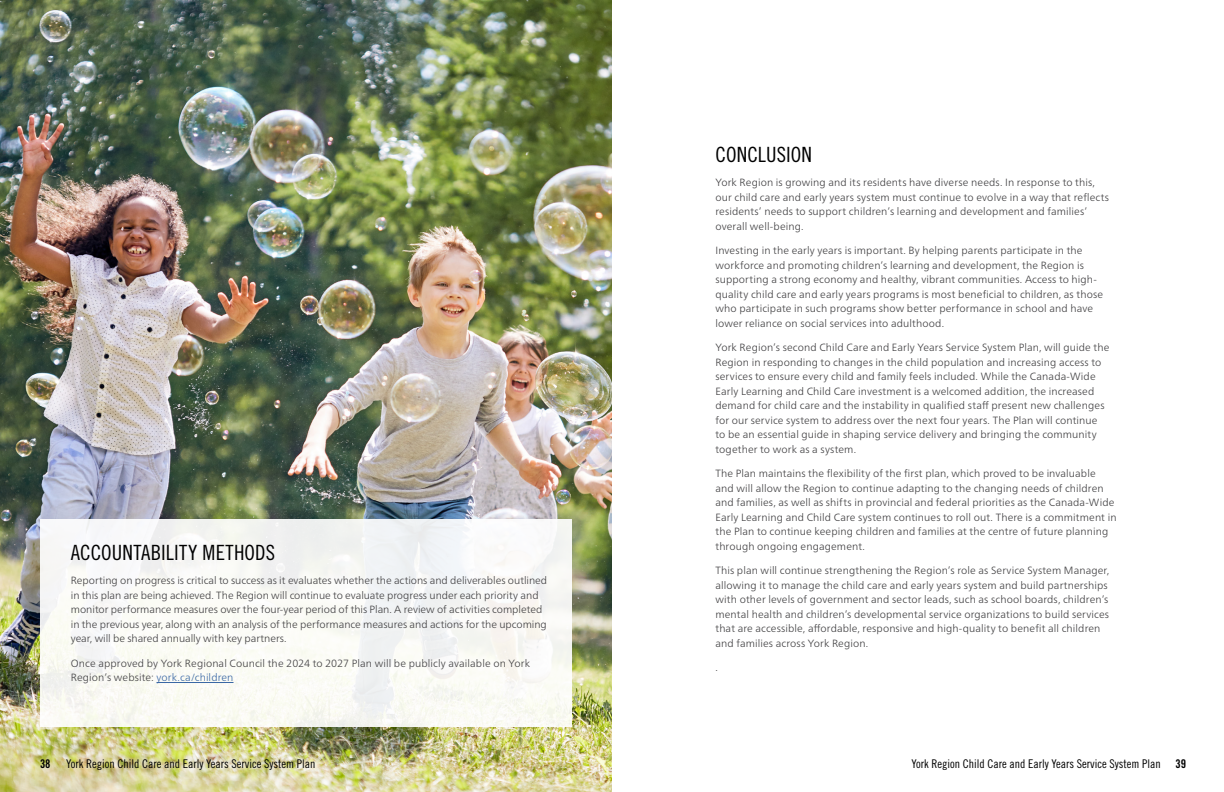
<style>
.page{position:relative;width:1224px;height:792px;background:#fff}
.page>*{position:absolute;margin:0;border:0;box-sizing:border-box;transform-origin:0 0}
.t1{font:21px "Trade Gothic LT Pro Cn 18";letter-spacing:.005em;color:#000}
.t2{font:12px "Trade Gothic LT Pro Cn 18";color:#000}
.t3{font:12px "Trade Gothic LT Pro Bd Cn 20";color:#000}
.t4{font:300 10.5px/14.5px "Frutiger Neue LT Pro";letter-spacing:.01em;color:#414042}
.s1{color:#3a68a5}
.s2{font-family:"Trade Gothic LT Pro Bd Cn 20"}
</style>
<div class="page">
<img style="left:0;top:0;width:612px;height:792px">
<div style="left:40px;top:520px;width:532px;height:207px;background:#f9f9f5"></div>
<hr style="left:157px;top:682px;width:77px;height:1px;background:#3a68a5">
<h1 class="t1" style="left:71px;top:540px;width:206px">ACCOUNTABILITY METHODS</h1>
<p class="t4" style="left:71px;top:573px;width:478px">Reporting on progress is critical to success as it evaluates whether the actions and deliverables outlined in this plan are being achieved. The Region will continue to evaluate progress under each priority and monitor performance measures over the four-year period of this Plan. A review of activities completed in the previous year, along with an analysis of the performance measures and actions for the upcoming year, will be shared annually with key partners.</p>
<p class="t4" style="left:71px;top:656px;width:461px">Once approved by York Regional Council the 2024 to 2027 Plan will be publicly available on York<br>Region’s website: <span class="s1">york.ca/children</span></p>
<h1 class="t1" style="left:715px;top:142px;width:98px">CONCLUSION</h1>
<p class="t4" style="left:715px;top:175px;width:395px">York Region is growing and its residents have diverse needs. In response to this, our child care and early years system must continue to evolve in a way that reflects residents’ needs to support children’s learning and development and families’ overall well-being.</p>
<p class="t4" style="left:715px;top:243px;width:389px">Investing in the early years is important. By helping parents participate in the workforce and promoting children’s learning and development, the Region is supporting a strong economy and healthy, vibrant communities. Access to high&shy;quality child care and early years programs is most beneficial to children, as those who participate in such programs show better performance in school and have lower reliance on social services into adulthood.</p>
<p class="t4" style="left:715px;top:340px;width:395px">York Region’s second Child Care and Early Years Service System Plan, will guide the Region in responding to changes in the child population and increasing access to services to ensure every child and family feels included. While the Canada-Wide Early Learning and Child Care investment is a welcomed addition, the increased demand for child care and the instability in qualified staff present new challenges for our service system to address over the next four years. The Plan will continue to be an essential guide in shaping service delivery and bringing the community together to work as a system.</p>
<p class="t4" style="left:715px;top:466px;width:403px">The Plan maintains the flexibility of the first plan, which proved to be invaluable and will allow the Region to continue adapting to the changing needs of children and families, as well as shifts in provincial and federal priorities as the Canada-Wide Early Learning and Child Care system continues to roll out. There is a commitment in the Plan to continue keeping children and families at the centre of future planning through ongoing engagement.</p>
<p class="t4" style="left:715px;top:563px;width:395px">This plan will continue strengthening the Region’s role as Service System Manager, allowing it to manage the child care and early years system and build partnerships with other levels of government and sector leads, such as school boards, children’s mental health and children’s developmental service organizations to build services that are accessible, affordable, responsive and high-quality to benefit all children and families across York Region.</p>
<p class="t4" style="left:715px;top:660px;width:4px">.</p>
<p class="t3" style="left:40px;top:756px;width:12px">38</p>
<p class="t2" style="left:66px;top:757px;width:251px">York Region Child Care and Early Years Service System Plan</p>
<p class="t2" style="left:912px;top:757px;width:276px">York Region Child Care and Early Years Service System Plan <span class="s2">39</span></p>
</div>
